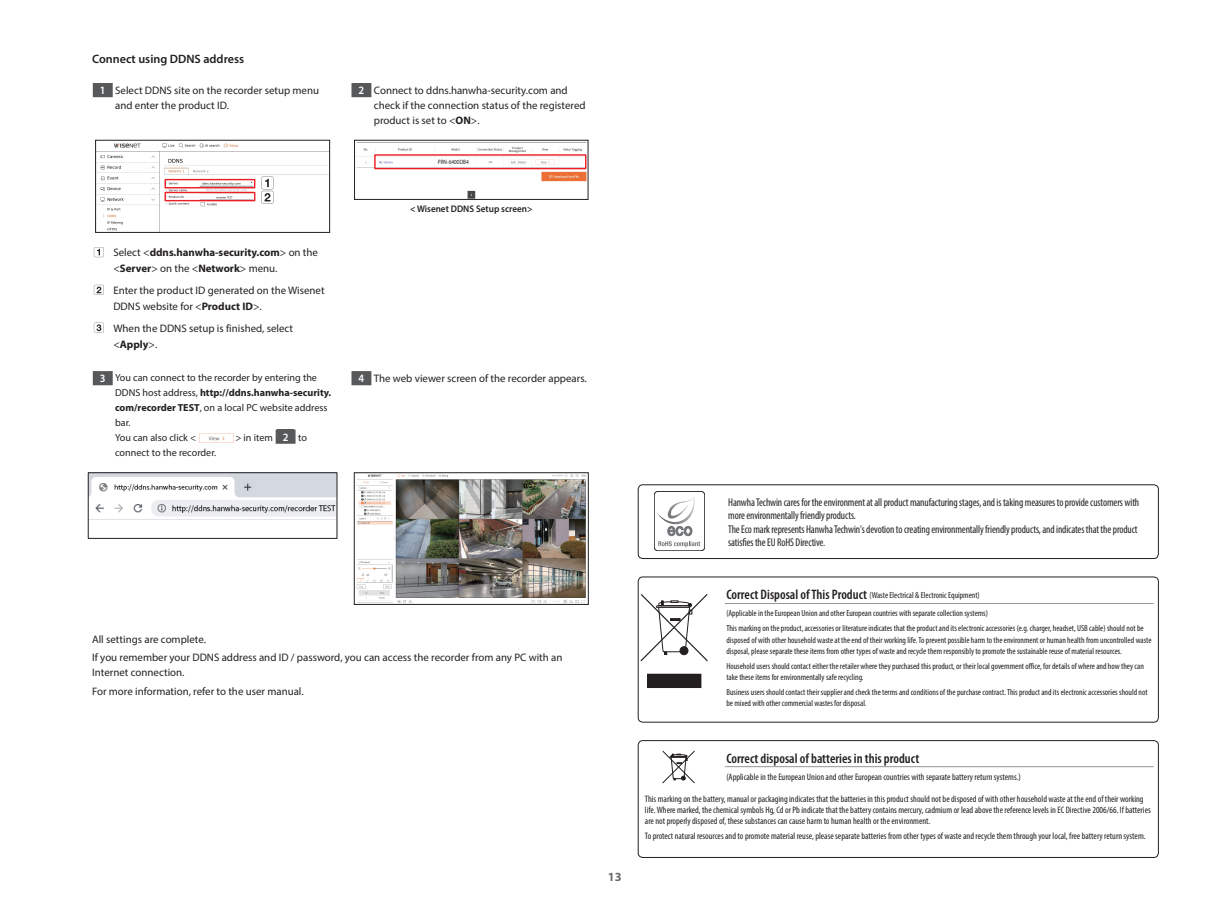
<style>
.page{position:relative;width:1219px;height:911px;background:#fff}
.page>*{position:absolute;margin:0;border:0;box-sizing:border-box;transform-origin:0 0}
.t1{font:600 condensed 13.75px "Myriad Pro";color:#231f20}
.t2{font:700 12.5px "Myriad Pro";color:#6c6d70}
.t3{font:600 12.12px "Myriad Pro";color:#231f20}
.t4{font:condensed 11.25px/13.5px "Myriad Pro";letter-spacing:-.01em;color:#231f20;scale:.95 1}
.t5{font:10.88px/15px "Myriad Pro";color:#231f20}
.t6{font:700 10.88px/16.2px "Myriad Pro";color:#231f20}
.t7{font:10.12px/15px "Myriad Pro";color:#231f20}
.t8{font:600 9.62px "Myriad Pro";color:#231f20;scale:.95 1}
.t9{font:condensed 9.38px/11.2px "Myriad Pro";color:#231f20}
.t10{font:condensed 8.75px/11.2px "Myriad Pro";color:#231f20}
.t11{font:6.25px "Myriad Pro";color:#231f20;scale:.85 1}
.s1{font-weight:600;font-size:11.25px;color:#fff}
.s2{font-weight:700}
.s3{font-weight:400}
.s4{font-weight:600;font-size:13.75px}
</style>
<div class="page">
<div style="left:93px;top:83px;width:20px;height:14px;background:#57585a"></div>
<div style="left:351px;top:83px;width:20px;height:14px;background:#57585a"></div>
<img style="left:97px;top:143px;width:231px;height:88px">
<div style="left:95px;top:140px;width:235px;height:93px;border:1px solid #231f20"></div>
<div style="left:164px;top:179px;width:91px;height:9px;border:1px solid #ee1d23"></div>
<div style="left:164px;top:192px;width:91px;height:9px;border:1px solid #ee1d23"></div>
<img style="left:356px;top:142px;width:230px;height:56px">
<svg style="left:485px;top:159px;width:12px;height:5px"></svg>
<div style="left:354px;top:140px;width:234px;height:60px;border:1px solid #231f20"></div>
<div style="left:374px;top:154px;width:212px;height:15px;border:1px solid #ee1d23"></div>
<div style="left:438px;top:159px;width:34px;height:5px;background:#fff"></div>
<svg style="left:94px;top:247px;width:10px;height:10px"></svg>
<svg style="left:94px;top:285px;width:10px;height:10px"></svg>
<svg style="left:94px;top:323px;width:10px;height:10px"></svg>
<div style="left:93px;top:371px;width:20px;height:14px;background:#57585a"></div>
<img style="left:199px;top:433px;width:34px;height:10px">
<div style="left:276px;top:429px;width:20px;height:15px;background:#57585a"></div>
<div style="left:351px;top:371px;width:20px;height:14px;background:#57585a"></div>
<img style="left:90px;top:474px;width:245px;height:46px">
<div style="left:88px;top:472px;width:249px;height:66px;border:1px solid #231f20"></div>
<img style="left:356px;top:474px;width:230px;height:128px">
<div style="left:354px;top:472px;width:234px;height:132px;border:1px solid #231f20"></div>
<svg style="left:261px;top:177px;width:13px;height:27px"></svg>
<div style="left:638px;top:576px;width:521px;height:146px;border:1px solid #231f20;border-radius:5px"></div>
<div style="left:648px;top:674px;width:53px;height:13px;background:#231f20"></div>
<svg style="left:639px;top:592px;width:69px;height:70px"></svg>
<hr style="left:725px;top:603px;width:429px;height:1px;background:#939598">
<div style="left:638px;top:740px;width:521px;height:117px;border:1px solid #231f20;border-radius:5px"></div>
<hr style="left:725px;top:766px;width:429px;height:1px;background:#939598">
<svg style="left:662px;top:750px;width:33px;height:34px"></svg>
<div style="left:638px;top:484px;width:521px;height:75px;border:1px solid #231f20;border-radius:5px"></div>
<div style="left:654px;top:491px;width:51px;height:59px;border:1px solid #231f20;border-radius:4px"></div>
<svg style="left:657px;top:497px;width:43px;height:50px"></svg>
<h3 class="t3" style="left:92px;top:52px;width:154px">Connect using DDNS address</h3>
<p class="t5" style="left:115px;top:82px;width:205px;text-indent:-15px"><span class="s1">1</span> Select DDNS site on the recorder setup menu and enter the product ID.</p>
<p class="t5" style="left:374px;top:82px;width:213px;text-indent:-15px"><span class="s1">2</span> Connect to ddns.hanwha-security.com and check if the connection status of the registered product is set to &lt;<span class="s2">ON</span>&gt;.</p>
<p class="t11" style="left:438px;top:158px;width:38px">PRN-6400DB4</p>
<p class="t6" style="left:113px;top:244px;width:206px"><span class="s3">Select &lt;</span>ddns.hanwha-security.com<span class="s3">&gt; on the &lt;</span>Server<span class="s3">&gt; on the &lt;</span>Network<span class="s3">&gt; menu.</span></p>
<p class="t5" style="left:113px;top:282px;width:213px;line-height:16.2px">Enter the product ID generated on the Wisenet<br>DDNS website for &lt;<span class="s2">Product ID</span>&gt;.</p>
<p class="t5" style="left:113px;top:320px;width:181px;line-height:16.2px">When the DDNS setup is finished, select &lt;<span class="s2">Apply</span>&gt;.</p>
<p class="t7" style="left:115px;top:370px;width:218px;text-indent:-15px"><span class="s1">3</span> You can connect to the recorder by entering the DDNS host address, <span class="s2">http://ddns.hanwha-security. com/recorder TEST</span>, on a local PC website address bar.<br>You can also click &lt;</p>
<p class="t7" style="left:235px;top:430px;width:73px">&gt; in item <span class="s1">2</span> to</p>
<p class="t7" style="left:115px;top:445px;width:103px">connect to the recorder.</p>
<p class="t8" style="left:410px;top:202px;width:130px">&lt; Wisenet DDNS Setup screen&gt;</p>
<p class="t5" style="left:359px;top:370px;width:230px"><span class="s1">4</span> The web viewer screen of the recorder appears.</p>
<p class="t5" style="left:92px;top:629px;width:472px;line-height:18.5px">All settings are complete.<br>If you remember your DDNS address and ID / password, you can access the recorder from any PC with an</p>
<p class="t5" style="left:92px;top:663px;width:213px;line-height:18.5px">Internet connection.<br>For more information, refer to the user manual.</p>
<h2 class="t2" style="left:608px;top:869px;width:15px">13</h2>
<p class="t4" style="left:728px;top:495px;width:434px">Hanwha Techwin cares for the environment at all product manufacturing stages, and is taking measures to provide customers with more environmentally friendly products.<br>The Eco mark represents Hanwha Techwin's devotion to creating environmentally friendly products, and indicates that the product satisfies the EU RoHS Directive.</p>
<p class="t10" style="left:726px;top:585px;width:263px;line-height:18.8px"><span class="s4">Correct Disposal of This Product</span> (Waste Electrical &amp; Electronic Equipment) (Applicable in the European Union and other European countries with separate collection systems)</p>
<p class="t10" style="left:726px;top:622px;width:427px">This marking on the product, accessories or literature indicates that the product and its electronic accessories (e.g. charger, headset, USB cable) should not be disposed of with other household waste at the end of their working life. To prevent possible harm to the environment or human health from uncontrolled waste disposal, please separate these items from other types of waste and recycle them responsibly to promote the sustainable reuse of material resources.</p>
<p class="t10" style="left:726px;top:660px;width:419px">Household users should contact either the retailer where they purchased this product, or their local government office, for details of where and how they can take these items for environmentally safe recycling.</p>
<p class="t10" style="left:726px;top:686px;width:423px">Business users should contact their supplier and check the terms and conditions of the purchase contract. This product and its electronic accessories should not be mixed with other commercial wastes for disposal.</p>
<h1 class="t1" style="left:726px;top:749px;width:194px">Correct disposal of batteries in this product</h1>
<p class="t9" style="left:726px;top:770px;width:296px">(Applicable in the European Union and other European countries with separate battery return systems.)</p>
<p class="t9" style="left:645px;top:793px;width:507px">This marking on the battery, manual or packaging indicates that the batteries in this product should not be disposed of with other household waste at the end of their working life. Where marked, the chemical symbols Hg, Cd or Pb indicate that the battery contains mercury, cadmium or lead above the reference levels in EC Directive 2006/66. If batteries are not properly disposed of, these substances can cause harm to human health or the environment.</p>
<p class="t9" style="left:645px;top:830px;width:502px">To protect natural resources and to promote material reuse, please separate batteries from other types of waste and recycle them through your local, free battery return system.</p>
</div>
